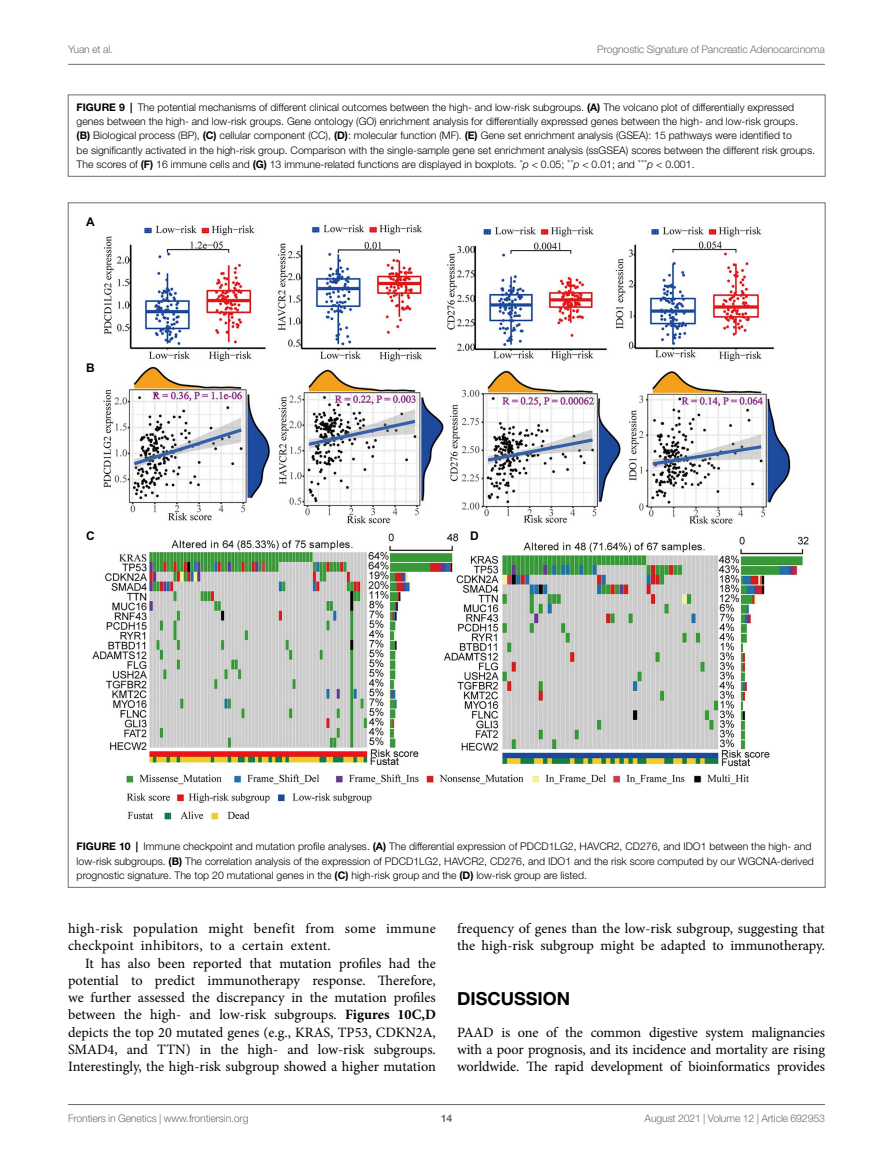
<style>
.page{position:relative;width:893px;height:1170px;background:#fff}
.page>*{position:absolute;margin:0;border:0;box-sizing:border-box;transform-origin:0 0}
.HEAD_1{font:700 18px "Helvetica Neue LT Std";color:#000}
.TEXT{font:14.25px/17.2px "Minion Pro";letter-spacing:.005em;color:#000}
.TEXT_FLUSH{font:14.25px/17.2px "Minion Pro";letter-spacing:-.01em;color:#000;text-align:justify}
.t1{font:700 12px "Arial";color:#000}
.FIG_LEG{font:300 10.5px/14.2px "Helvetica Neue LT Std";color:#000}
.t2{font:300 10.5px "Helvetica Neue LT Std";letter-spacing:-.015em;color:#6d6e71}
.t3{font:700 10.5px "Helvetica Neue LT Std";color:#6d6e71}
.s1{font-weight:700}
.s2{font-style:italic}
</style>
<div class="page">
<hr style="left:68px;top:64px;width:757px;height:1px;background:#6d6e71">
<hr style="left:68px;top:1104px;width:757px;height:1px;background:#6d6e71">
<img style="left:92px;top:224px;width:717px;height:597px">
<p class="t2" style="left:68px;top:42px;width:47px">Yuan et al.</p>
<p class="t2" style="left:597px;top:42px;width:229px">Prognostic Signature of Pancreatic Adenocarcinoma</p>
<p class="FIG_LEG" style="left:77px;top:100px;width:740px"><span class="s1">FIGURE 9 |</span> The potential mechanisms of different clinical outcomes between the high- and low-risk subgroups. <span class="s1">(A)</span> The volcano plot of differentially expressed genes between the high- and low-risk groups. Gene ontology (GO) enrichment analysis for differentially expressed genes between the high- and low-risk groups.<br><span class="s1">(B)</span> Biological process (BP), <span class="s1">(C)</span> cellular component (CC), <span class="s1">(D)</span>: molecular function (MF). <span class="s1">(E)</span> Gene set enrichment analysis (GSEA): 15 pathways were identified to<br>be significantly activated in the high-risk group. Comparison with the single-sample gene set enrichment analysis (ssGSEA) scores between the different risk groups.<br>The scores of <span class="s1">(F)</span> 16 immune cells and <span class="s1">(G)</span> 13 immune-related functions are displayed in boxplots. <sup>*</sup><span class="s2">p</span> &lt; 0.05; <sup>**</sup><span class="s2">p</span> &lt; 0.01; and <sup>***</sup><span class="s2">p</span> &lt; 0.001.</p>
<p class="t1" style="left:86px;top:213px;width:10px">A</p>
<p class="t1" style="left:86px;top:359px;width:10px">B</p>
<p class="t1" style="left:86px;top:527px;width:10px">C</p>
<p class="t1" style="left:470px;top:527px;width:10px">D</p>
<p class="FIG_LEG" style="left:77px;top:839px;width:739px"><span class="s1">FIGURE 10 |</span> Immune checkpoint and mutation profile analyses. <span class="s1">(A)</span> The differential expression of PDCD1LG2, HAVCR2, CD276, and IDO1 between the high- and low-risk subgroups. <span class="s1">(B)</span> The correlation analysis of the expression of PDCD1LG2, HAVCR2, CD276, and IDO1 and the risk score computed by our WGCNA-derived prognostic signature. The top 20 mutational genes in the <span class="s1">(C)</span> high-risk group and the <span class="s1">(D)</span> low-risk group are listed.</p>
<p class="TEXT" style="left:68px;top:919px;width:369px">high-risk population might benefit from some immune checkpoint inhibitors, to a certain extent.</p>
<p class="TEXT" style="left:68px;top:954px;width:369px;text-align:justify;text-indent:17px">It has also been reported that mutation profiles had the potential to predict immunotherapy response. Therefore, we further assessed the discrepancy in the mutation profiles between the high- and low-risk subgroups. <span class="s1">Figures 10C,D </span>depicts the top 20 mutated genes (e.g., KRAS, TP53, CDKN2A, SMAD4, and TTN) in the high- and low-risk subgroups.<br>Interestingly, the high-risk subgroup showed a higher mutation</p>
<p class="TEXT" style="left:457px;top:919px;width:369px">frequency of genes than the low-risk subgroup, suggesting that the high-risk subgroup might be adapted to immunotherapy.</p>
<p class="HEAD_1" style="left:457px;top:987px;width:115px">DISCUSSION</p>
<p class="TEXT_FLUSH" style="left:457px;top:1023px;width:369px">PAAD is one of the common digestive system malignancies with a poor prognosis, and its incidence and mortality are rising worldwide. The rapid development of bioinformatics provides</p>
<p class="t2" style="left:68px;top:1111px;width:182px">Frontiers in Genetics | www.frontiersin.org</p>
<p class="t3" style="left:441px;top:1111px;width:13px">14</p>
<p class="t2" style="left:645px;top:1111px;width:182px">August 2021 | Volume 12 | Article 692953</p>
</div>
